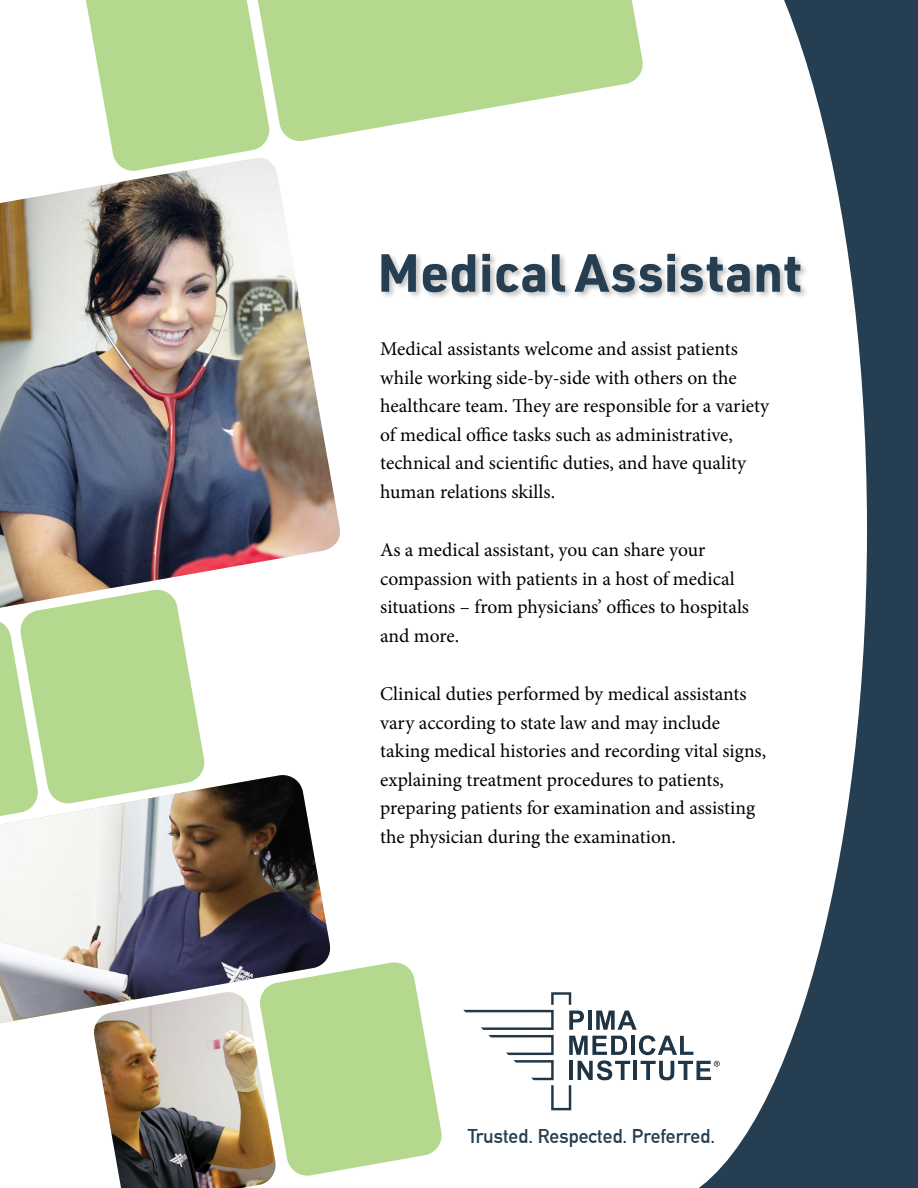
<style>
.page{position:relative;width:918px;height:1188px;background:#253e51}
.page>*{position:absolute;margin:0;border:0;box-sizing:border-box;transform-origin:0 0}
.t1{font:700 52.5px "URWDIN";color:#253e51}
.t2{font:19.5px/28.5px "Minion Pro";color:#000}
.t3{font:700 19.5px "DIN Alternate";color:#253e51}
</style>
<div class="page">
<svg style="left:645px;top:0;width:222px;height:1188px;fill:#fff"></svg>
<div style="left:0;top:0;width:645px;height:1188px;background:#fff"></div>
<img style="left:0;top:775px;width:331px;height:248px">
<img style="left:92px;top:992px;width:180px;height:196px">
<img style="left:0;top:163px;width:340px;height:425px">
<svg style="left:84px;top:0;width:187px;height:172px;background:#c0dea0"></svg>
<svg style="left:258px;top:961px;width:184px;height:216px"></svg>
<svg style="left:463px;top:992px;width:257px;height:122px"></svg>
<svg style="left:251px;top:0;width:392px;height:143px;fill:#b4d88e"></svg>
<svg style="left:0;top:588px;width:206px;height:247px"></svg>
<div style="left:379px;top:252px;width:430px;height:48px;background:#000;opacity:.25"></div>
<h1 class="t1" style="left:377px;top:237px;width:426px">Medical Assistant</h1>
<p class="t2" style="left:380px;top:335px;width:390px">Medical assistants welcome and assist patients while working side-by-side with others on the healthcare team. They are responsible for a variety of medical office tasks such as administrative, technical and scientific duties, and have quality human relations skills.</p>
<p class="t2" style="left:380px;top:536px;width:370px">As a medical assistant, you can share your compassion with patients in a host of medical situations – from physicians’ offices to hospitals and more.</p>
<p class="t2" style="left:380px;top:680px;width:387px">Clinical duties performed by medical assistants vary according to state law and may include taking medical histories and recording vital signs, explaining treatment procedures to patients, preparing patients for examination and assisting the physician during the examination.</p>
<p class="t3" style="left:468px;top:1122px;width:249px">Trusted. Respected. Preferred.</p>
</div>
